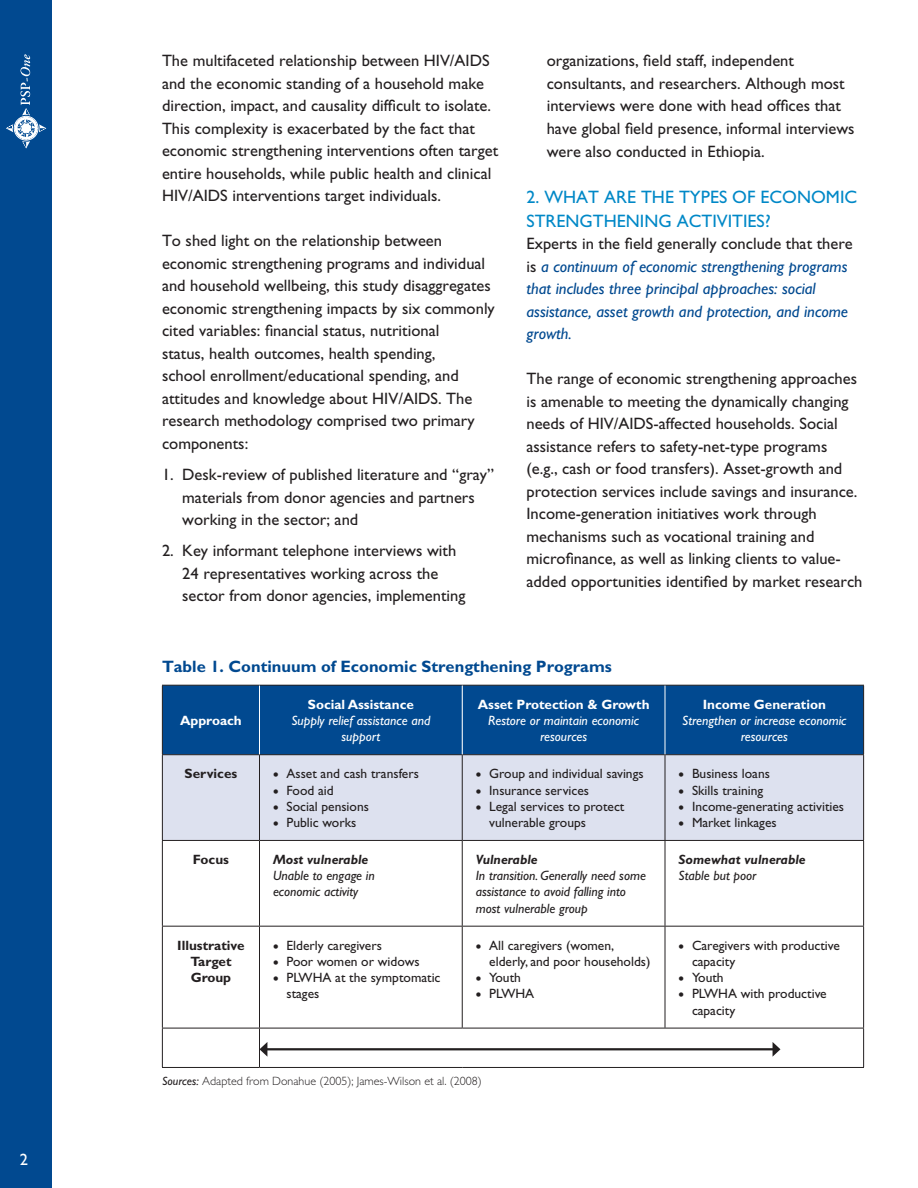
<style>
.page{position:relative;width:918px;height:1188px;background:#fff}
.page>*{position:absolute;margin:0;border:0;box-sizing:border-box;transform-origin:0 0}
.t1{font:18px/24px "Gill Sans";color:#0088c7}
.t2{font:16.5px/22.5px "Gill Sans";color:#231f20}
.t3{font:italic 16.5px/22.5px "Gill Sans";color:#014990}
.t4{font:700 16.5px "Gill Sans";color:#014990}
.t5{font:16.5px "Gill Sans";color:#fff}
.t6{font:13.5px/16.2px "Gill Sans";color:#231f20}
.t7{font:italic 13.5px/16.2px "Gill Sans";color:#231f20}
.t8{font:italic 13.5px/16.2px "Gill Sans";color:#fff;text-align:center}
.t9{font:700 13.5px "Gill Sans";color:#fff}
.t10{font:italic 700 13.5px "Gill Sans";color:#231f20}
.t11{font:700 13.5px/16.2px "Gill Sans";color:#231f20;text-align:center}
.t12{font:300 12px "Gill Sans";color:#231f20}
.s1{font-style:normal;color:#231f20}
.s2{font-weight:400;font-style:italic}
</style>
<div class="page">
<div style="left:0;top:0;width:52px;height:1188px;background:#014990"></div>
<svg style="left:6px;top:54px;width:40px;height:95px"></svg>
<div style="left:163px;top:686px;width:700px;height:68px;background:#014990"></div>
<div style="left:260px;top:685px;width:202px;height:70px;background:#014990"></div>
<div style="left:163px;top:755px;width:700px;height:85px;background:#dde1ef"></div>
<hr style="left:162px;top:685px;width:98px;height:1px;background:#231f20">
<hr style="left:162px;top:686px;width:1px;height:68px;background:#231f20">
<hr style="left:260px;top:685px;width:202px;height:1px;background:#231f20">
<hr style="left:462px;top:685px;width:203px;height:1px;background:#231f20">
<hr style="left:665px;top:685px;width:199px;height:1px;background:#231f20">
<hr style="left:863px;top:686px;width:1px;height:68px;background:#231f20">
<hr style="left:162px;top:754px;width:98px;height:1px;background:#231f20">
<hr style="left:162px;top:755px;width:1px;height:85px;background:#231f20">
<hr style="left:260px;top:754px;width:202px;height:1px;background:#231f20">
<hr style="left:259px;top:755px;width:1px;height:85px;background:#231f20">
<hr style="left:462px;top:754px;width:203px;height:1px;background:#231f20">
<hr style="left:462px;top:755px;width:1px;height:85px;background:#231f20">
<hr style="left:665px;top:754px;width:199px;height:1px;background:#231f20">
<hr style="left:665px;top:755px;width:1px;height:85px;background:#231f20">
<hr style="left:863px;top:755px;width:1px;height:85px;background:#231f20">
<hr style="left:162px;top:840px;width:98px;height:1px;background:#231f20">
<hr style="left:162px;top:841px;width:1px;height:85px;background:#231f20">
<hr style="left:260px;top:840px;width:202px;height:1px;background:#231f20">
<hr style="left:259px;top:841px;width:1px;height:85px;background:#231f20">
<hr style="left:462px;top:840px;width:203px;height:1px;background:#231f20">
<hr style="left:462px;top:841px;width:1px;height:85px;background:#231f20">
<hr style="left:665px;top:840px;width:199px;height:1px;background:#231f20">
<hr style="left:665px;top:841px;width:1px;height:85px;background:#231f20">
<hr style="left:863px;top:841px;width:1px;height:85px;background:#231f20">
<hr style="left:162px;top:926px;width:98px;height:1px;background:#231f20">
<hr style="left:162px;top:927px;width:1px;height:101px;background:#231f20">
<hr style="left:260px;top:926px;width:202px;height:1px;background:#231f20">
<hr style="left:259px;top:927px;width:1px;height:101px;background:#231f20">
<hr style="left:462px;top:926px;width:203px;height:1px;background:#231f20">
<hr style="left:462px;top:927px;width:1px;height:101px;background:#231f20">
<hr style="left:665px;top:926px;width:199px;height:1px;background:#231f20">
<hr style="left:665px;top:927px;width:1px;height:101px;background:#231f20">
<hr style="left:863px;top:927px;width:1px;height:101px;background:#231f20">
<hr style="left:162px;top:1028px;width:98px;height:1px;background:#231f20">
<hr style="left:162px;top:1028px;width:1px;height:39px;background:#231f20">
<hr style="left:260px;top:1028px;width:202px;height:1px;background:#231f20">
<hr style="left:259px;top:1028px;width:1px;height:39px;background:#231f20">
<hr style="left:462px;top:1028px;width:203px;height:1px;background:#231f20">
<hr style="left:665px;top:1028px;width:199px;height:1px;background:#231f20">
<hr style="left:863px;top:1028px;width:1px;height:39px;background:#231f20">
<hr style="left:162px;top:1067px;width:98px;height:1px;background:#231f20">
<hr style="left:260px;top:1067px;width:202px;height:1px;background:#231f20">
<hr style="left:462px;top:1067px;width:203px;height:1px;background:#231f20">
<hr style="left:665px;top:1067px;width:199px;height:1px;background:#231f20">
<hr style="left:259px;top:686px;width:1px;height:68px;background:#fff">
<hr style="left:462px;top:686px;width:1px;height:68px;background:#fff">
<hr style="left:665px;top:686px;width:1px;height:68px;background:#fff">
<hr style="left:266px;top:1048px;width:508px;height:2px;background:#231f20">
<svg style="left:260px;top:1042px;width:7px;height:14px"></svg>
<svg style="left:773px;top:1042px;width:7px;height:14px"></svg>
<p class="t5" style="left:20px;top:1150px;width:10px">2</p>
<p class="t2" style="left:162px;top:50px;width:338px">The multifaceted relationship between HIV/AIDS and the economic standing of a household make direction, impact, and causality difficult to isolate.<br>This complexity is exacerbated by the fact that economic strengthening interventions often target entire households, while public health and clinical HIV/AIDS interventions target individuals.</p>
<p class="t2" style="left:162px;top:230px;width:334px">To shed light on the relationship between economic strengthening programs and individual and household wellbeing, this study disaggregates economic strengthening impacts by six commonly cited variables: financial status, nutritional<br>status, health outcomes, health spending,<br>school enrollment/educational spending, and attitudes and knowledge about HIV/AIDS. The research methodology comprised two primary components:</p>
<p class="t2" style="left:182px;top:463px;width:314px;text-indent:-20px">1. Desk-review of published literature and “gray” materials from donor agencies and partners working in the sector; and</p>
<p class="t2" style="left:182px;top:540px;width:285px;text-indent:-20px">2. Key informant telephone interviews with<br>24 representatives working across the sector from donor agencies, implementing</p>
<p class="t2" style="left:547px;top:50px;width:309px">organizations, field staff, independent consultants, and researchers. Although most interviews were done with head offices that have global field presence, informal interviews were also conducted in Ethiopia.</p>
<p class="t1" style="left:526px;top:185px;width:332px">2. WHAT ARE THE TYPES OF ECONOMIC<br>STRENGTHENING ACTIVITIES?</p>
<p class="t3" style="left:526px;top:233px;width:328px"><span class="s1">Experts in the field generally conclude that there is</span> a continuum of economic strengthening programs that includes three principal approaches: social assistance, asset growth and protection, and income growth.</p>
<p class="t2" style="left:526px;top:368px;width:338px">The range of economic strengthening approaches is amenable to meeting the dynamically changing needs of HIV/AIDS-affected households. Social assistance refers to safety-net-type programs (e.g., cash or food transfers). Asset-growth and protection services include savings and insurance.<br>Income-generation initiatives work through mechanisms such as vocational training and microfinance, as well as linking clients to value&shy;added opportunities identified by market research</p>
<p class="t4" style="left:162px;top:657px;width:451px">Table 1. Continuum of Economic Strengthening Programs</p>
<p class="t9" style="left:180px;top:712px;width:63px">Approach</p>
<p class="t9" style="left:308px;top:696px;width:108px">Social Assistance</p>
<p class="t8" style="left:291px;top:712px;width:141px">Supply relief assistance and support</p>
<p class="t11" style="left:185px;top:766px;width:54px">Services</p>
<p class="t6" style="left:273px;top:766px;width:147px">• Asset and cash transfers</p>
<p class="t6" style="left:273px;top:782px;width:62px">• Food aid</p>
<p class="t6" style="left:273px;top:798px;width:97px">• Social pensions</p>
<p class="t6" style="left:273px;top:814px;width:85px">• Public works</p>
<p class="t11" style="left:193px;top:851px;width:38px">Focus</p>
<p class="t10" style="left:273px;top:852px;width:97px">Most vulnerable</p>
<p class="t7" style="left:273px;top:868px;width:103px">Unable to engage in economic activity</p>
<p class="t11" style="left:177px;top:937px;width:69px">I llustrative<br>Target<br>Group</p>
<p class="t6" style="left:273px;top:937px;width:110px">• Elderly caregivers</p>
<p class="t6" style="left:273px;top:953px;width:148px">• Poor women or widows</p>
<p class="t6" style="left:286px;top:970px;width:156px;text-indent:-14px">• PLWHA at the symptomatic stages</p>
<p class="t9" style="left:478px;top:696px;width:173px">Asset Protection &amp; Growth</p>
<p class="t8" style="left:488px;top:712px;width:152px">Restore or maintain economic resources</p>
<p class="t6" style="left:476px;top:766px;width:169px">• Group and individual savings</p>
<p class="t6" style="left:476px;top:782px;width:115px">• Insurance services</p>
<p class="t6" style="left:489px;top:798px;width:137px;text-indent:-14px">• Legal services to protect vulnerable groups</p>
<p class="t10" style="left:476px;top:852px;width:64px">Vulnerable</p>
<p class="t7" style="left:476px;top:868px;width:172px">In transition. Generally need some assistance to avoid falling into most vulnerable group</p>
<p class="t6" style="left:489px;top:937px;width:163px;text-indent:-14px">• All caregivers (women, elderly, and poor households)</p>
<p class="t6" style="left:476px;top:970px;width:47px">• Youth</p>
<p class="t6" style="left:476px;top:986px;width:60px">• PLWHA</p>
<p class="t12" style="left:162px;top:1074px;width:321px"><span class="s2">Sources:</span> Adapted from Donahue (2005); James-Wilson et al. (2008)</p>
<p class="t9" style="left:703px;top:696px;width:125px">I ncome Generation</p>
<p class="t8" style="left:682px;top:712px;width:166px">Strengthen or increase economic resources</p>
<p class="t6" style="left:679px;top:766px;width:93px">• Business loans</p>
<p class="t6" style="left:679px;top:782px;width:86px">• Skills training</p>
<p class="t6" style="left:679px;top:798px;width:167px">• Income-generating activities</p>
<p class="t6" style="left:679px;top:814px;width:100px">• Market linkages</p>
<p class="t10" style="left:679px;top:852px;width:129px">Somewhat vulnerable</p>
<p class="t7" style="left:679px;top:868px;width:79px">Stable but poor</p>
<p class="t6" style="left:692px;top:937px;width:149px;text-indent:-14px">• Caregivers with productive capacity</p>
<p class="t6" style="left:679px;top:970px;width:47px">• Youth</p>
<p class="t6" style="left:692px;top:986px;width:136px;text-indent:-14px">• PLWHA with productive capacity</p>
</div>
